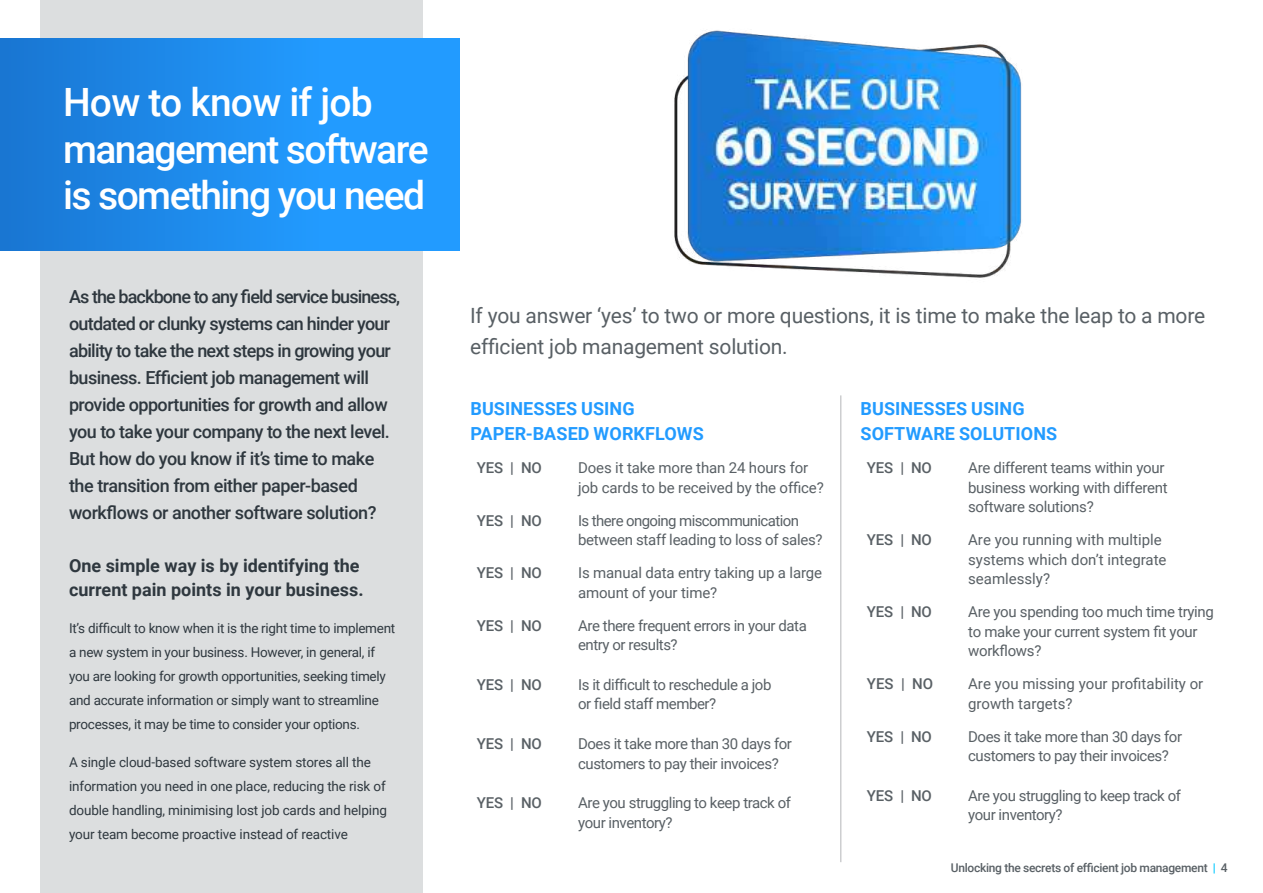
<style>
.page{position:relative;width:1263px;height:893px;background:#fff}
.page>*{position:absolute;margin:0;border:0;box-sizing:border-box;transform-origin:0 0}
.t1{font:500 39px/46.5px "Roboto";letter-spacing:-.04em;color:#fff}
.t2{font:21px/30px "Roboto";letter-spacing:-.01em;color:#596065}
.t3{font:500 18px/27px "Roboto";letter-spacing:-.03em;color:#2e373e}
.t4{font:700 18px/25.2px "Roboto";letter-spacing:.005em;color:#229bff}
.t5{font:700 18px/24px "Roboto";color:#2f383f}
.t6{font:15px/19.5px "Roboto";letter-spacing:-.02em;color:#596065}
.t7{font:15px/19.5px "Roboto";color:#596065}
.t8{font:500 15px "Roboto";letter-spacing:-.01em;color:#596065}
.t9{font:15px/19.5px "Roboto";letter-spacing:-.04em;color:#596065}
.t10{font:13.5px/24px "Roboto";letter-spacing:-.02em;color:#2f383f}
.t11{font:500 12px "Roboto";letter-spacing:-.025em;color:#596065}
.s1{color:#00c8ff}
</style>
<div class="page">
<div style="left:41px;top:0;width:382px;height:893px;background:#dcdedf"></div>
<div style="left:0;top:39px;width:459px;height:212px;background:linear-gradient(to right,#1a79d5,#24a3ff)"></div>
<img style="left:674px;top:30px;width:348px;height:248px">
<hr style="left:840px;top:395px;width:1px;height:467px;background:#b4b6b8">
<h1 class="t1" style="left:63px;top:78px;width:367px">How to know if job management software is something you need</h1>
<p class="t3" style="left:69px;top:283px;width:333px">As the backbone to any field service business, outdated or clunky systems can hinder your ability to take the next steps in growing your business. Efficient job management will provide opportunities for growth and allow you to take your company to the next level.<br>But how do you know if it’s time to make the transition from either paper-based workflows or another software solution?</p>
<p class="t5" style="left:69px;top:553px;width:296px">One simple way is by identifying the current pain points in your business.</p>
<p class="t10" style="left:69px;top:616px;width:328px">It’s difficult to know when it is the right time to implement a new system in your business. However, in general, if you are looking for growth opportunities, seeking timely and accurate information or simply want to streamline processes, it may be time to consider your options.</p>
<p class="t10" style="left:69px;top:750px;width:319px">A single cloud-based software system stores all the information you need in one place, reducing the risk of double handling, minimising lost job cards and helping your team become proactive instead of reactive</p>
<h2 class="t2" style="left:470px;top:300px;width:737px">If you answer ‘yes’ to two or more questions, it is time to make the leap to a more efficient job management solution.</h2>
<p class="t4" style="left:470px;top:395px;width:235px">BUSINESSES USING<br>PAPER-BASED WORKFLOWS</p>
<p class="t8" style="left:477px;top:457px;width:67px">YES | NO</p>
<p class="t6" style="left:578px;top:457px;width:247px">Does it take more than 24 hours for job cards to be received by the office?</p>
<p class="t8" style="left:477px;top:510px;width:67px">YES | NO</p>
<p class="t9" style="left:578px;top:510px;width:246px">Is there ongoing miscommunication between staff leading to loss of sales?</p>
<p class="t8" style="left:477px;top:562px;width:67px">YES | NO</p>
<p class="t6" style="left:578px;top:562px;width:246px">Is manual data entry taking up a large amount of your time?</p>
<p class="t8" style="left:477px;top:615px;width:67px">YES | NO</p>
<p class="t6" style="left:578px;top:615px;width:230px">Are there frequent errors in your data entry or results?</p>
<p class="t8" style="left:477px;top:674px;width:67px">YES | NO</p>
<p class="t6" style="left:578px;top:674px;width:195px">Is it difficult to reschedule a job or field staff member?</p>
<p class="t8" style="left:477px;top:733px;width:67px">YES | NO</p>
<p class="t6" style="left:578px;top:733px;width:215px">Does it take more than 30 days for customers to pay their invoices?</p>
<p class="t8" style="left:477px;top:792px;width:67px">YES | NO</p>
<p class="t6" style="left:578px;top:793px;width:214px">Are you struggling to keep track of your inventory?</p>
<p class="t4" style="left:860px;top:395px;width:198px">BUSINESSES USING<br>SOFTWARE SOLUTIONS</p>
<p class="t8" style="left:867px;top:457px;width:67px">YES | NO</p>
<p class="t6" style="left:968px;top:457px;width:201px">Are different teams within your business working with different software solutions?</p>
<p class="t8" style="left:867px;top:529px;width:67px">YES | NO</p>
<p class="t7" style="left:968px;top:529px;width:200px">Are you running with multiple systems which don’t integrate seamlessly?</p>
<p class="t8" style="left:867px;top:601px;width:67px">YES | NO</p>
<p class="t6" style="left:968px;top:601px;width:247px">Are you spending too much time trying to make your current system fit your workflows?</p>
<p class="t8" style="left:867px;top:673px;width:68px">YES | NO</p>
<p class="t7" style="left:968px;top:673px;width:237px">Are you missing your profitability or growth targets?</p>
<p class="t8" style="left:867px;top:726px;width:67px">YES | NO</p>
<p class="t6" style="left:968px;top:726px;width:215px">Does it take more than 30 days for customers to pay their invoices?</p>
<p class="t8" style="left:867px;top:785px;width:67px">YES | NO</p>
<p class="t6" style="left:968px;top:785px;width:214px">Are you struggling to keep track of your inventory?</p>
<p class="t11" style="left:951px;top:859px;width:278px">Unlocking the secrets of efficient job management <span class="s1">|</span> 4</p>
</div>
